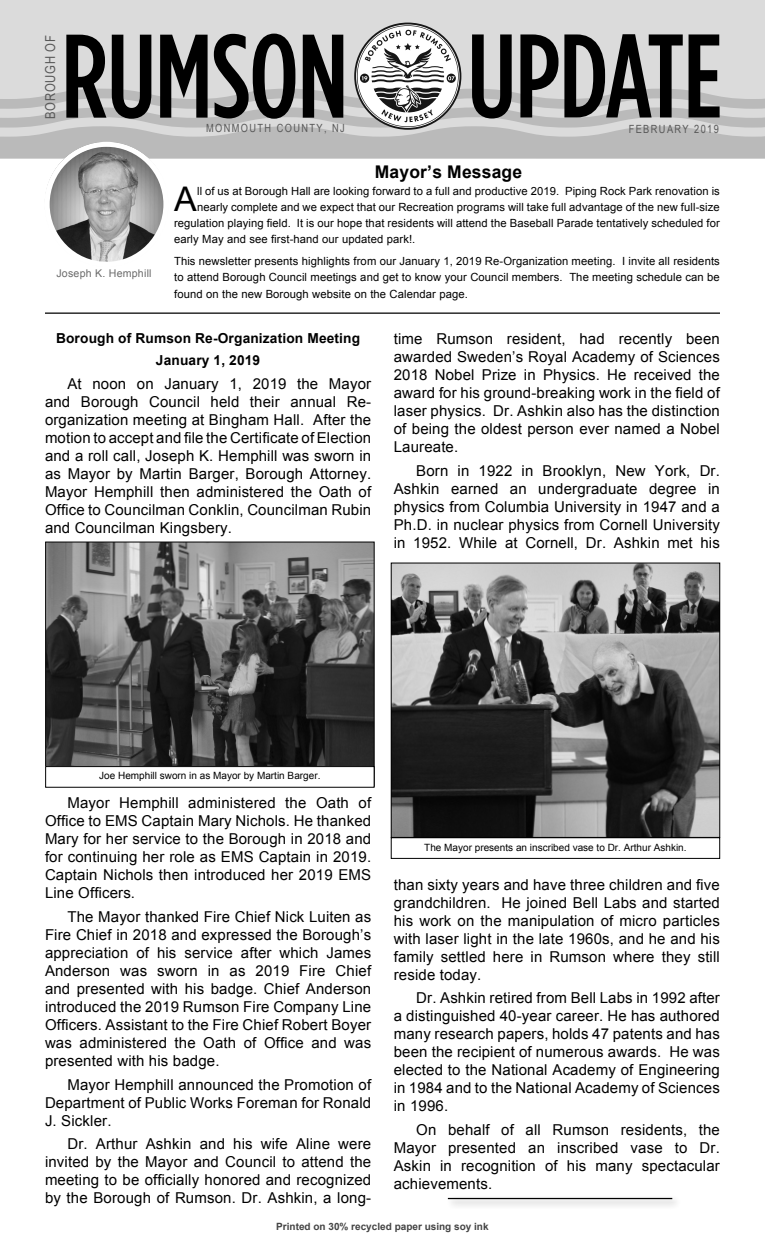
<style>
.page{position:relative;width:765px;height:1260px;background:#fff}
.page>*{position:absolute;margin:0;border:0;box-sizing:border-box;transform-origin:0 0}
.t1{font:34px "Arial";color:#000}
.t2{font:700 17.5px "Arial";letter-spacing:.01em;color:#000}
.t3{font:15px/18px "Arial";letter-spacing:.01em;color:#000;text-align:justify}
.t4{font:700 13.75px/21.9px "Arial";letter-spacing:.01em;color:#000;text-align:center}
.t5{font:13.75px "Arial Narrow";letter-spacing:.055em;color:#585858}
.t6{font:11.25px/16.2px "Arial";letter-spacing:.01em;color:#000;text-align:justify}
.t7{font:11.25px "Arial Narrow";letter-spacing:.125em;color:#585858}
.t8{font:10.62px "Arial";letter-spacing:.02em;color:#6b6b6b}
.t9{font:10px "Arial";color:#000}
.t10{font:700 10px "Arial";color:#444}
</style>
<div class="page">
<div style="left:0;top:0;width:765px;height:158px;background:#dbdbdb"></div>
<svg style="left:0;top:23px;width:765px;height:135px"></svg>
<hr style="left:45px;top:313px;width:675px;height:1px;background:#000">
<img style="left:393px;top:565px;width:325px;height:271px">
<div style="left:391px;top:563px;width:329px;height:275px;border:1px solid #000"></div>
<img style="left:45px;top:142px;width:123px;height:119px">
<div style="left:45px;top:142px;width:123px;height:125px;border:5px solid #fff;border-radius:50%"></div>
<div style="left:391px;top:837px;width:329px;height:22px;border:1px solid #000"></div>
<div style="left:446px;top:1195px;width:236px;height:15px;background:#000;opacity:.5"></div>
<hr style="left:448px;top:1198px;width:224px;height:1px;background:#000">
<img style="left:47px;top:544px;width:325px;height:222px">
<div style="left:45px;top:766px;width:329px;height:22px;border:1px solid #000"></div>
<p class="t5" style="left:40px;top:119px;width:85px;rotate:-90deg">BOROUGH OF</p>
<p class="t8" style="left:56px;top:266px;width:97px">Joseph K. Hemphill</p>
<p class="t7" style="left:206px;top:120px;width:140px">MONMOUTH COUNTY, NJ</p>
<p class="t7" style="left:629px;top:121px;width:92px">FEBRUARY 2019</p>
<p class="t2" style="left:375px;top:161px;width:149px">Mayor’s Message</p>
<h1 class="t1" style="left:174px;top:177px;width:24px">A</h1>
<p class="t6" style="left:197px;top:183px;width:524px">ll of us at Borough Hall are looking forward to a full and productive 2019. Piping Rock Park renovation is</p>
<p class="t6" style="left:197px;top:199px;width:524px">nearly complete and we expect that our Recreation programs will take full advantage of the new full-size</p>
<p class="t6" style="left:174px;top:215px;width:547px">regulation playing field. It is our hope that residents will attend the Baseball Parade tentatively scheduled for</p>
<p class="t6" style="left:174px;top:231px;width:243px">early May and see first-hand our updated park!.</p>
<p class="t6" style="left:174px;top:253px;width:547px">This newsletter presents highlights from our January 1, 2019 Re-Organization meeting. I invite all residents to attend Borough Council meetings and get to know your Council members. The meeting schedule can be found on the new Borough website on the Calendar page.</p>
<p class="t4" style="left:56px;top:328px;width:306px">Borough of Rumson Re-Organization Meeting<br>January 1, 2019</p>
<p class="t3" style="left:45px;top:375px;width:328px;text-indent:22px">At noon on January 1, 2019 the Mayor and Borough Council held their annual Re&shy;organization meeting at Bingham Hall. After the motion to accept and file the Certificate of Election and a roll call, Joseph K. Hemphill was sworn in as Mayor by Martin Barger, Borough Attorney.<br>Mayor Hemphill then administered the Oath of Office to Councilman Conklin, Councilman Rubin and Councilman Kingsbery.</p>
<p class="t3" style="left:394px;top:330px;width:328px">time Rumson resident, had recently been awarded Sweden’s Royal Academy of Sciences 2018 Nobel Prize in Physics. He received the award for his ground-breaking work in the field of laser physics. Dr. Ashkin also has the distinction of being the oldest person ever named a Nobel Laureate.</p>
<p class="t3" style="left:394px;top:462px;width:328px;text-indent:22px">Born in 1922 in Brooklyn, New York, Dr.<br>Ashkin earned an undergraduate degree in physics from Columbia University in 1947 and a Ph.D. in nuclear physics from Cornell University in 1952. While at Cornell, Dr. Ashkin met his</p>
<p class="t9" style="left:99px;top:769px;width:223px">Joe Hemphill sworn in as Mayor by Martin Barger.</p>
<p class="t3" style="left:45px;top:794px;width:328px;text-indent:22px">Mayor Hemphill administered the Oath of Office to EMS Captain Mary Nichols. He thanked Mary for her service to the Borough in 2018 and for continuing her role as EMS Captain in 2019.<br>Captain Nichols then introduced her 2019 EMS Line Officers.</p>
<p class="t3" style="left:45px;top:908px;width:328px;text-indent:22px">The Mayor thanked Fire Chief Nick Luiten as Fire Chief in 2018 and expressed the Borough’s appreciation of his service after which James Anderson was sworn in as 2019 Fire Chief and presented with his badge. Chief Anderson introduced the 2019 Rumson Fire Company Line Officers. Assistant to the Fire Chief Robert Boyer was administered the Oath of Office and was presented with his badge.</p>
<p class="t3" style="left:45px;top:1075px;width:328px;text-indent:22px">Mayor Hemphill announced the Promotion of Department of Public Works Foreman for Ronald J. Sickler.</p>
<p class="t3" style="left:45px;top:1135px;width:328px;text-indent:22px">Dr. Arthur Ashkin and his wife Aline were invited by the Mayor and Council to attend the meeting to be officially honored and recognized by the Borough of Rumson. Dr. Ashkin, a long-</p>
<p class="t9" style="left:424px;top:840px;width:264px">The Mayor presents an inscribed vase to Dr. Arthur Ashkin.</p>
<p class="t3" style="left:394px;top:876px;width:328px">than sixty years and have three children and five grandchildren. He joined Bell Labs and started his work on the manipulation of micro particles with laser light in the late 1960s, and he and his family settled here in Rumson where they still reside today.</p>
<p class="t3" style="left:394px;top:989px;width:328px;text-indent:22px">Dr. Ashkin retired from Bell Labs in 1992 after a distinguished 40-year career. He has authored many research papers, holds 47 patents and has been the recipient of numerous awards. He was elected to the National Academy of Engineering in 1984 and to the National Academy of Sciences in 1996.</p>
<p class="t3" style="left:394px;top:1121px;width:328px;text-indent:22px">On behalf of all Rumson residents, the Mayor presented an inscribed vase to Dr.<br>Askin in recognition of his many spectacular achievements.</p>
<p class="t10" style="left:276px;top:1220px;width:214px">Printed on 30% recycled paper using soy ink</p>
</div>
